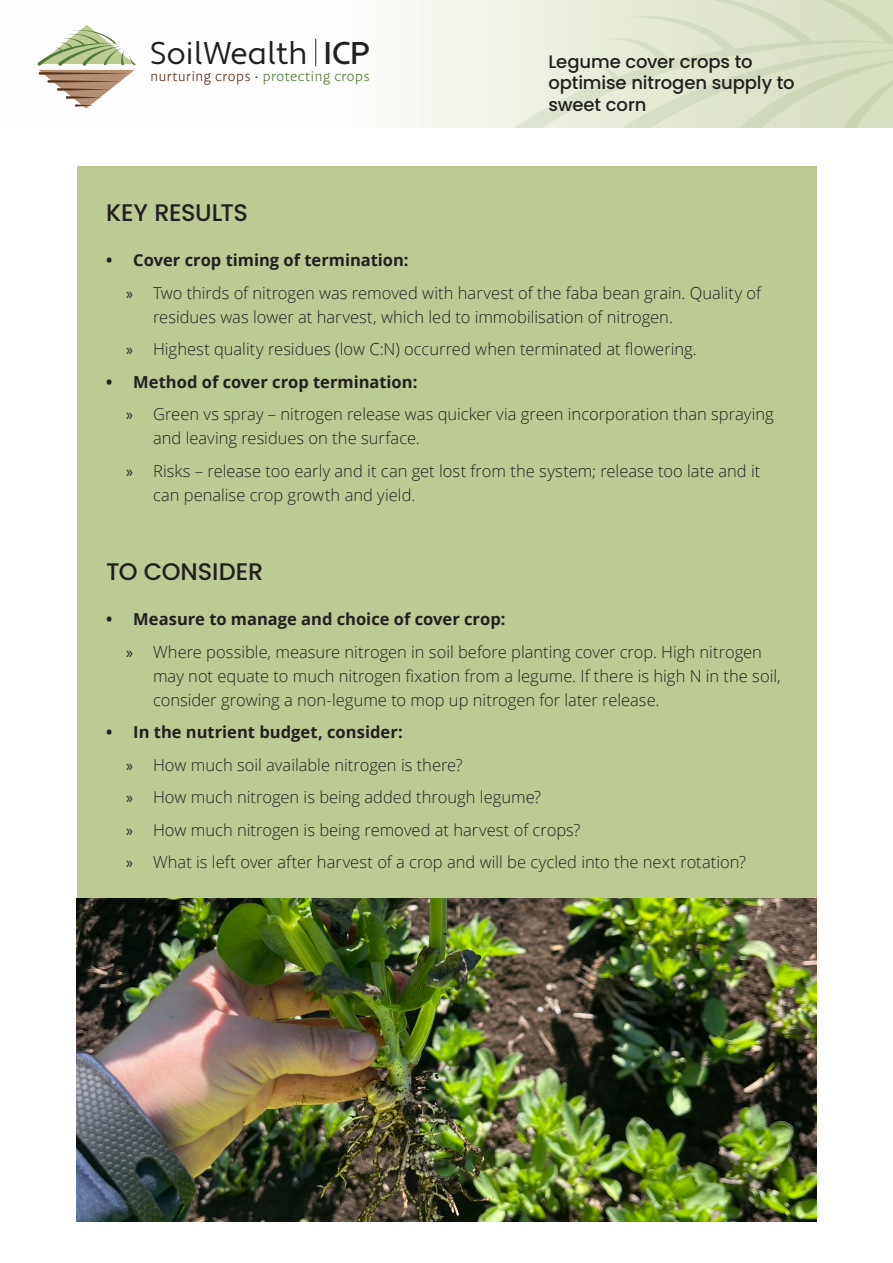
<style>
.page{position:relative;width:893px;height:1263px;background:#fff}
.page>*{position:absolute;margin:0;border:0;box-sizing:border-box;transform-origin:0 0}
.t1{font:31.5px "Apertura";color:#231f20}
.boxout2_-_heading{font:500 24px "Poppins";letter-spacing:-.01em;color:#231f20}
.t2{font:500 18px/21.6px "Poppins";letter-spacing:-.01em;color:#231f20}
.t3{font:300 16.5px/24px "Open Sans";color:#231f20}
.t4{font:700 16.5px "Open Sans";color:#231f20}
.t5{font:300 15.3px "Dejanire Sans";letter-spacing:.035em;color:#527a37}
.s1{font-weight:500}
.s2{color:#57321c}
.s3{color:#231f20}
.s4{font-family:"Myriad Pro";font-weight:400}
</style>
<div class="page">
<svg style="left:315px;top:0;width:270px;height:128px"></svg>
<svg style="left:492px;top:40px;width:93px;height:88px;background:#ebefe0"></svg>
<svg style="left:585px;top:0;width:308px;height:128px;background:#dbe2c8"></svg>
<svg style="left:37px;top:25px;width:99px;height:84px"></svg>
<svg style="left:315px;top:39px;width:1px;height:27px"></svg>
<div style="left:77px;top:166px;width:739px;height:1056px;background:#bcca93"></div>
<img style="left:77px;top:899px;width:739px;height:323px">
<h1 class="t1" style="left:150px;top:34px;width:222px">Soil Wealth <span class="s1">ICP</span></h1>
<p class="t5" style="left:151px;top:67px;width:221px"><span class="s2">nurturing crops</span> <span class="s3">·</span> protecting crops</p>
<p class="t2" style="left:549px;top:51px;width:248px">Legume cover crops to optimise nitrogen supply to sweet corn</p>
<p class="boxout2_-_heading" style="left:106px;top:199px;width:143px">KEY RESULTS</p>
<p class="t4" style="left:106px;top:249px;width:304px">• Cover crop timing of termination:</p>
<p class="t3" style="left:153px;top:280px;width:609px;text-indent:-27px"><span class="s4">»</span> Two thirds of nitrogen was removed with harvest of the faba bean grain. Quality of residues was lower at harvest, which led to immobilisation of nitrogen.</p>
<p class="t3" style="left:126px;top:337px;width:572px"><span class="s4">»</span> Highest quality residues (low C:N) occurred when terminated at flowering.</p>
<p class="t4" style="left:106px;top:370px;width:313px">• Method of cover crop termination:</p>
<p class="t3" style="left:153px;top:402px;width:622px;text-indent:-27px"><span class="s4">»</span> Green vs spray – nitrogen release was quicker via green incorporation than spraying and leaving residues on the surface.</p>
<p class="t3" style="left:153px;top:458px;width:609px;text-indent:-27px"><span class="s4">»</span> Risks – release too early and it can get lost from the system; release too late and it can penalise crop growth and yield.</p>
<p class="boxout2_-_heading" style="left:106px;top:557px;width:158px">TO CONSIDER</p>
<p class="t4" style="left:106px;top:607px;width:401px">• Measure to manage and choice of cover crop:</p>
<p class="t3" style="left:153px;top:639px;width:629px;text-indent:-27px"><span class="s4">»</span> Where possible, measure nitrogen in soil before planting cover crop. High nitrogen may not equate to much nitrogen fixation from a legume. If there is high N in the soil, consider growing a non-legume to mop up nitrogen for later release.</p>
<p class="t4" style="left:106px;top:720px;width:298px">• In the nutrient budget, consider:</p>
<p class="t3" style="left:126px;top:752px;width:338px"><span class="s4">»</span> How much soil available nitrogen is there?</p>
<p class="t3" style="left:126px;top:785px;width:417px"><span class="s4">»</span> How much nitrogen is being added through legume?</p>
<p class="t3" style="left:126px;top:817px;width:456px"><span class="s4">»</span> How much nitrogen is being removed at harvest of crops?</p>
<p class="t3" style="left:126px;top:850px;width:621px"><span class="s4">»</span> What is left over after harvest of a crop and will be cycled into the next rotation?</p>
</div>
